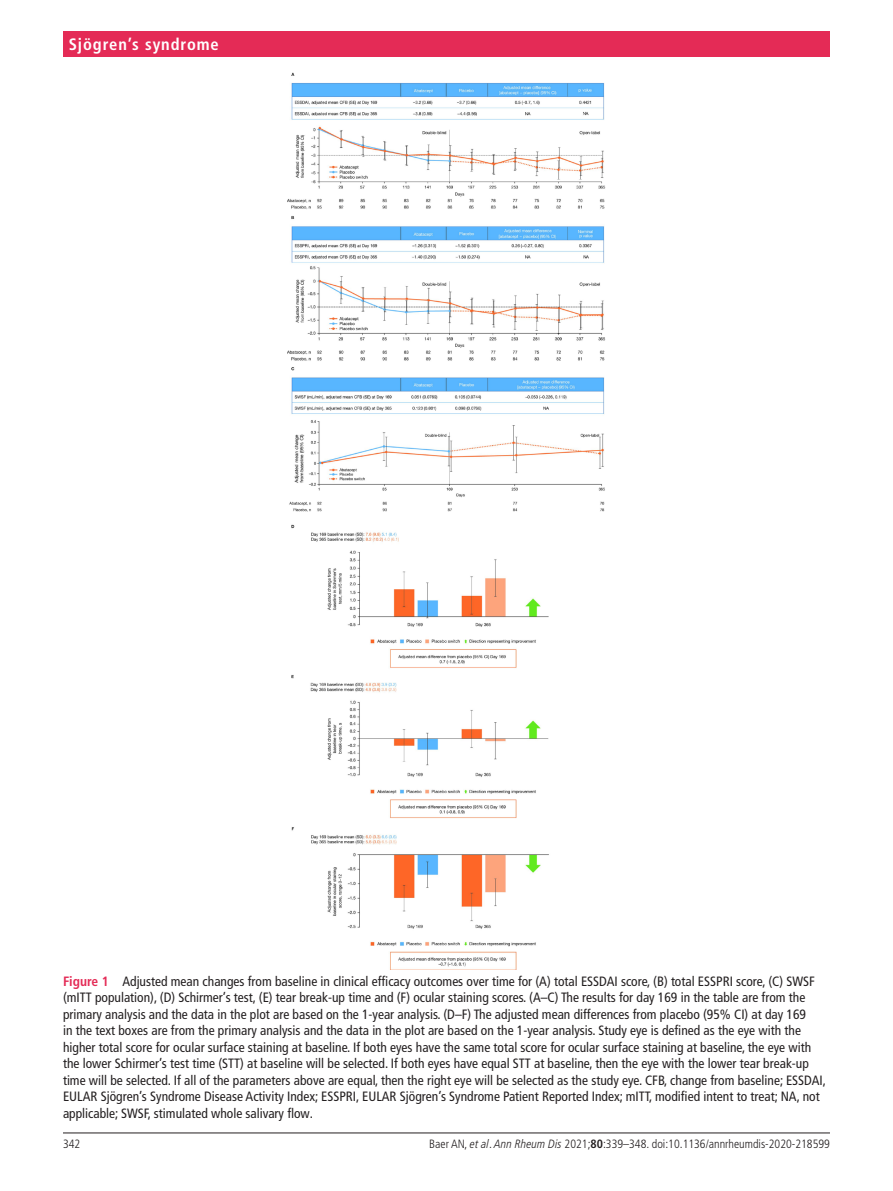
<style>
.page{position:relative;width:893px;height:1191px;background:#fff}
.page>*{position:absolute;margin:0;border:0;box-sizing:border-box;transform-origin:0 0}
.t1{font:700 condensed 16.5px "Frutiger LT Pro";letter-spacing:.055em;color:#fff}
.t2{font:condensed 13.5px/16.5px "Frutiger LT Pro";color:#231f20}
.t3{font:300 condensed 12px "Frutiger LT Pro";color:#231f20}
.s1{font-weight:700;color:#e42b56}
.s2{font-style:italic}
.s3{font-weight:700}
</style>
<div class="page">
<hr style="left:63px;top:1132px;width:767px;height:1px;background:#231f20">
<div style="left:63px;top:31px;width:767px;height:25px;background:#e42b56"></div>
<img style="left:287px;top:72px;width:318px;height:897px">
<p class="t1" style="left:69px;top:34px;width:152px">Sjögren’s syndrome</p>
<p class="t2" style="left:63px;top:973px;width:764px"><span class="s1">Figure 1</span> Adjusted mean changes from baseline in clinical efficacy outcomes over time for (A) total ESSDAI score, (B) total ESSPRI score, (C) SWSF (mITT population), (D) Schirmer’s test, (E) tear break-up time and (F) ocular staining scores. (A–C) The results for day 169 in the table are from the primary analysis and the data in the plot are based on the 1-year analysis. (D–F) The adjusted mean differences from placebo (95% CI) at day 169<br>in the text boxes are from the primary analysis and the data in the plot are based on the 1-year analysis. Study eye is defined as the eye with the higher total score for ocular surface staining at baseline. If both eyes have the same total score for ocular surface staining at baseline, the eye with the lower Schirmer’s test time (STT) at baseline will be selected. If both eyes have equal STT at baseline, then the eye with the lower tear break-up time will be selected. If all of the parameters above are equal, then the right eye will be selected as the study eye. CFB, change from baseline; ESSDAI, EULAR Sjögren’s Syndrome Disease Activity Index; ESSPRI, EULAR Sjögren’s Syndrome Patient Reported Index; mITT, modified intent to treat; NA, not applicable; SWSF, stimulated whole salivary flow.</p>
<p class="t3" style="left:63px;top:1136px;width:19px">342</p>
<p class="t3" style="left:429px;top:1136px;width:402px">Baer AN, <span class="s2">et al</span>. <span class="s2">Ann Rheum Dis</span> 2021;<span class="s3">80</span>:339–348. doi:10.1136/annrheumdis-2020-218599</p>
</div>
